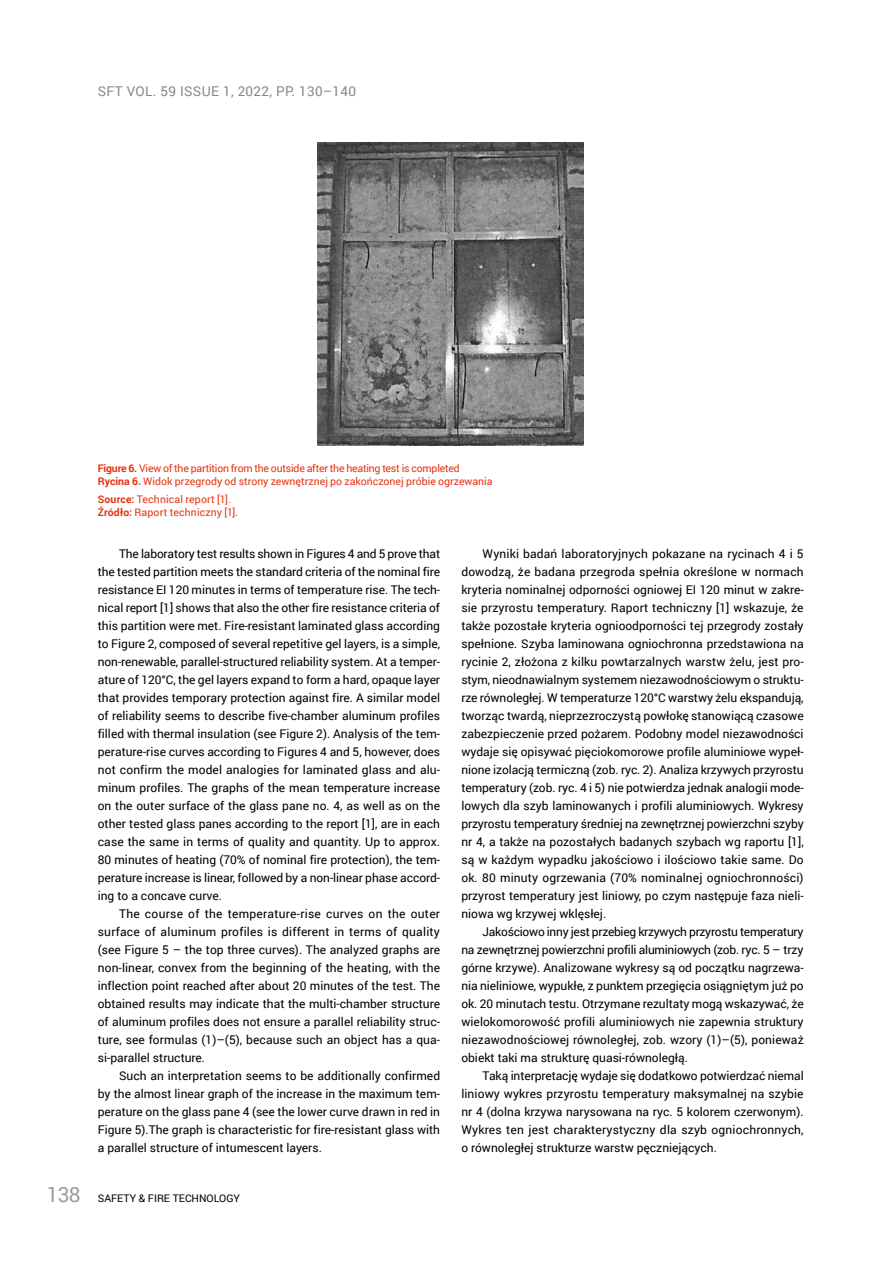
<style>
.page{position:relative;width:893px;height:1263px;background:#fff}
.page>*{position:absolute;margin:0;border:0;box-sizing:border-box;transform-origin:0 0}
.t1{font:13.5px "Roboto";letter-spacing:.025em;color:#878787}
.t2{font:12px/18px "Roboto";color:#000;text-align:justify}
.t3{font:10.5px/13.5px "Roboto";color:#e63312}
.t4{font:10.5px "Roboto";color:#000}
.s1{font-weight:700}
.s2{font-size:21px;color:#9d9d9c}
</style>
<div class="page">
<img style="left:318px;top:143px;width:266px;height:303px">
<p class="t1" style="left:98px;top:82px;width:260px">SFT VOL. 59 ISSUE 1, 2022, PP. 130–140</p>
<p class="t3" style="left:98px;top:461px;width:396px"><span class="s1">Figure 6.</span> View of the partition from the outside after the heating test is completed<br><span class="s1">Rycina 6.</span> Widok przegrody od strony zewnętrznej po zakończonej próbie ogrzewania</p>
<p class="t3" style="left:98px;top:492px;width:142px"><span class="s1">Source:</span> Technical report [1].<br><span class="s1">Źródło:</span> Raport techniczny [1].</p>
<p class="t2" style="left:98px;top:544px;width:344px;text-indent:21px">The laboratory test results shown in Figures 4 and 5 prove that the tested partition meets the standard criteria of the nominal fire resistance EI 120 minutes in terms of temperature rise. The tech&shy;nical report [1] shows that also the other fire resistance criteria of this partition were met. Fire-resistant laminated glass according to Figure 2, composed of several repetitive gel layers, is a simple, non-renewable, parallel-structured reliability system. At a temper&shy;ature of 120°C, the gel layers expand to form a hard, opaque layer that provides temporary protection against fire. A similar model of reliability seems to describe five-chamber aluminum profiles filled with thermal insulation (see Figure 2). Analysis of the tem&shy;perature-rise curves according to Figures 4 and 5, however, does not confirm the model analogies for laminated glass and alu&shy;minum profiles. The graphs of the mean temperature increase on the outer surface of the glass pane no. 4, as well as on the other tested glass panes according to the report [1], are in each case the same in terms of quality and quantity. Up to approx.<br>80 minutes of heating (70% of nominal fire protection), the tem&shy;perature increase is linear, followed by a non-linear phase accord&shy;ing to a concave curve.</p>
<p class="t2" style="left:98px;top:904px;width:344px;text-indent:21px">The course of the temperature-rise curves on the outer surface of aluminum profiles is different in terms of quality (see Figure 5 – the top three curves). The analyzed graphs are non-linear, convex from the beginning of the heating, with the inflection point reached after about 20 minutes of the test. The obtained results may indicate that the multi-chamber structure of aluminum profiles does not ensure a parallel reliability struc&shy;ture, see formulas (1)–(5), because such an object has a qua&shy;si-parallel structure.</p>
<p class="t2" style="left:98px;top:1066px;width:344px;text-indent:21px">Such an interpretation seems to be additionally confirmed by the almost linear graph of the increase in the maximum tem&shy;perature on the glass pane 4 (see the lower curve drawn in red in Figure 5).The graph is characteristic for fire-resistant glass with a parallel structure of intumescent layers.</p>
<p class="t2" style="left:461px;top:544px;width:344px;text-indent:21px">Wyniki badań laboratoryjnych pokazane na rycinach 4 i 5 dowodzą, że badana przegroda spełnia określone w normach kryteria nominalnej odporności ogniowej EI 120 minut w zakre&shy;sie przyrostu temperatury. Raport techniczny [1] wskazuje, że także pozostałe kryteria ognioodporności tej przegrody zostały spełnione. Szyba laminowana ogniochronna przedstawiona na rycinie 2, złożona z kilku powtarzalnych warstw żelu, jest pro&shy;stym, nieodnawialnym systemem niezawodnościowym o struktu&shy;rze równoległej. W temperaturze 120°C warstwy żelu ekspandują, tworząc twardą, nieprzezroczystą powłokę stanowiącą czasowe zabezpieczenie przed pożarem. Podobny model niezawodności wydaje się opisywać pięciokomorowe profile aluminiowe wypeł&shy;nione izolacją termiczną (zob. ryc. 2). Analiza krzywych przyrostu temperatury (zob. ryc. 4 i 5) nie potwierdza jednak analogii mode&shy;lowych dla szyb laminowanych i profili aluminiowych. Wykresy przyrostu temperatury średniej na zewnętrznej powierzchni szyby nr 4, a także na pozostałych badanych szybach wg raportu [1], są w każdym wypadku jakościowo i ilościowo takie same. Do ok. 80 minuty ogrzewania (70% nominalnej ogniochronności) przyrost temperatury jest liniowy, po czym następuje faza nieli&shy;niowa wg krzywej wklęsłej.</p>
<p class="t2" style="left:461px;top:922px;width:344px;text-indent:21px">Jakościowo inny jest przebieg krzywych przyrostu temperatury na zewnętrznej powierzchni profili aluminiowych (zob. ryc. 5 – trzy górne krzywe). Analizowane wykresy są od początku nagrzewa&shy;nia nieliniowe, wypukłe, z punktem przegięcia osiągniętym już po ok. 20 minutach testu. Otrzymane rezultaty mogą wskazywać, że wielokomorowość profili aluminiowych nie zapewnia struktury niezawodnościowej równoległej, zob. wzory (1)–(5), ponieważ obiekt taki ma strukturę quasi-równoległą.</p>
<p class="t2" style="left:461px;top:1066px;width:344px;text-indent:21px">Taką interpretację wydaje się dodatkowo potwierdzać niemal liniowy wykres przyrostu temperatury maksymalnej na szybie nr 4 (dolna krzywa narysowana na ryc. 5 kolorem czerwonym).<br>Wykres ten jest charakterystyczny dla szyb ogniochronnych, o równoległej strukturze warstw pęczniejących.</p>
<p class="t4" style="left:47px;top:1190px;width:195px"><span class="s2">138</span> SAFETY &amp; FIRE TECHNOLOGY</p>
</div>
